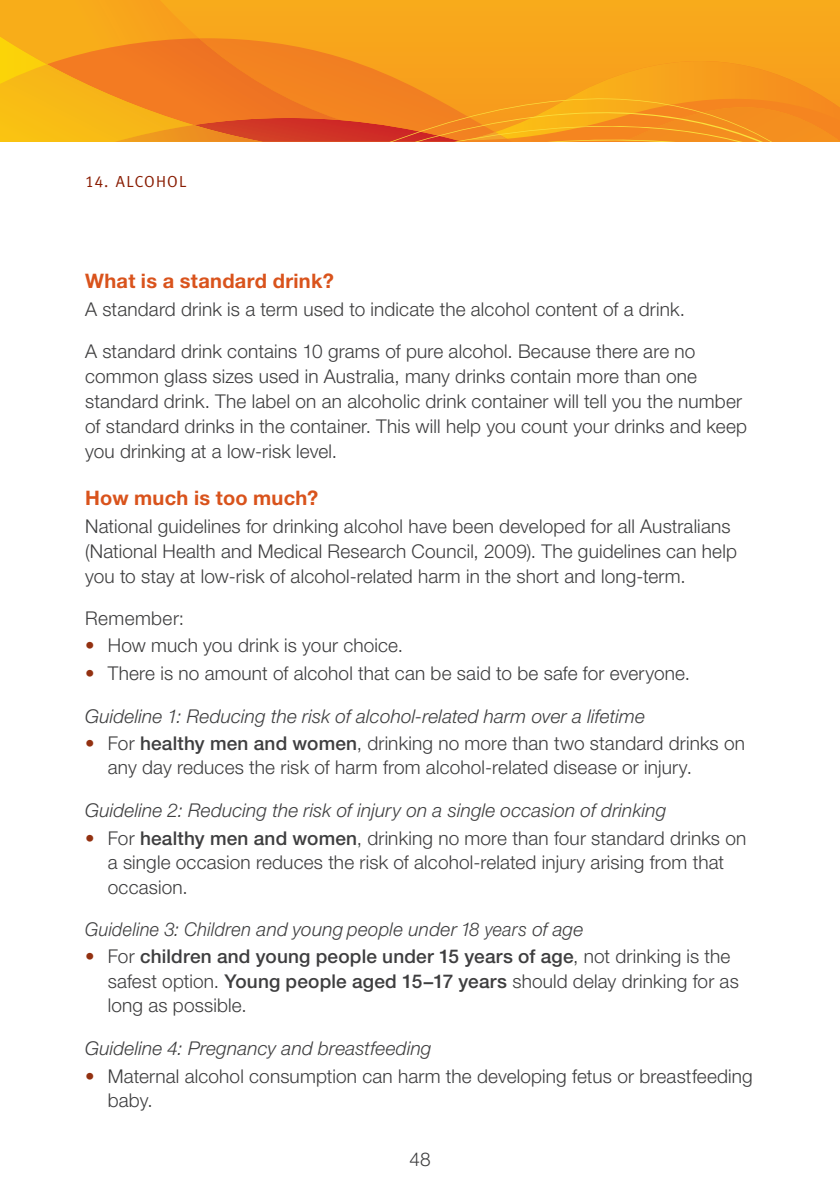
<style>
.page{position:relative;width:840px;height:1191px;background:#fff}
.page>*{position:absolute;margin:0;border:0;box-sizing:border-box;transform-origin:0 0}
.t1{font:700 20px "Helvetica Neue";letter-spacing:.015em;color:#d9531c}
.t2{font:300 19px/25px "Helvetica Neue";letter-spacing:.01em;color:#3e3e3f}
.t3{font:italic 300 19px "Helvetica Neue";letter-spacing:.01em;color:#3e3e3f}
.t4{font:italic 300 19px "Helvetica Neue";letter-spacing:.01em;color:#3e3e3f;scale:.94 1}
.t5{font:16px "Meta Caps";letter-spacing:.075em;color:#891c02}
.s1{color:#933111}
.s2{font-weight:500}
</style>
<div class="page">
<svg style="left:0;top:0;width:839px;height:89px;background:#f69f1c"></svg>
<svg style="left:0;top:89px;width:839px;height:53px;background:#f18e1e"></svg>
<p class="t5" style="left:85px;top:172px;width:103px">14. ALCOHOL</p>
<p class="t1" style="left:85px;top:268px;width:250px">What is a standard drink?</p>
<p class="t2" style="left:85px;top:296px;width:601px">A standard drink is a term used to indicate the alcohol content of a drink.</p>
<p class="t2" style="left:85px;top:338px;width:663px">A standard drink contains 10 grams of pure alcohol. Because there are no common glass sizes used in Australia, many drinks contain more than one standard drink. The label on an alcoholic drink container will tell you the number of standard drinks in the container. This will help you count your drinks and keep you drinking at a low-risk level.</p>
<p class="t1" style="left:85px;top:485px;width:234px">How much is too much?</p>
<p class="t2" style="left:85px;top:513px;width:653px">National guidelines for drinking alcohol have been developed for all Australians (National Health and Medical Research Council, 2009). The guidelines can help you to stay at low-risk of alcohol-related harm in the short and long-term.</p>
<p class="t2" style="left:85px;top:605px;width:100px">Remember:</p>
<p class="t2" style="left:85px;top:632px;width:319px"><span class="s1">•</span> How much you drink is your choice.</p>
<p class="t2" style="left:85px;top:660px;width:606px"><span class="s1">•</span> There is no amount of alcohol that can be said to be safe for everyone.</p>
<p class="t3" style="left:85px;top:704px;width:561px">Guideline 1: Reducing the risk of alcohol-related harm over a lifetime</p>
<p class="t2" style="left:108px;top:730px;width:638px;line-height:24.4px;text-indent:-23px"><span class="s1">•</span> For <span class="s2">healthy men and women</span>, drinking no more than two standard drinks on any day reduces the risk of harm from alcohol-related disease or injury.</p>
<p class="t3" style="left:85px;top:799px;width:582px">Guideline 2: Reducing the risk of injury on a single occasion of drinking</p>
<p class="t2" style="left:108px;top:825px;width:639px;line-height:24.4px;text-indent:-23px"><span class="s1">•</span> For <span class="s2">healthy men and women</span>, drinking no more than four standard drinks on a single occasion reduces the risk of alcohol-related injury arising from that occasion.</p>
<p class="t4" style="left:85px;top:917px;width:531px">Guideline 3: Children and young people under 18 years of age</p>
<p class="t2" style="left:108px;top:943px;width:632px;line-height:24.4px;text-indent:-23px"><span class="s1">•</span> For <span class="s2">children and young people under 15 years of age</span>, not drinking is the safest option. <span class="s2">Young people aged 15−17 years</span> should delay drinking for as long as possible.</p>
<p class="t3" style="left:85px;top:1037px;width:348px">Guideline 4: Pregnancy and breastfeeding</p>
<p class="t2" style="left:108px;top:1063px;width:646px;line-height:24.4px;text-indent:-23px"><span class="s1">•</span> Maternal alcohol consumption can harm the developing fetus or breastfeeding baby.</p>
<p class="t2" style="left:409px;top:1146px;width:23px">48</p>
</div>
